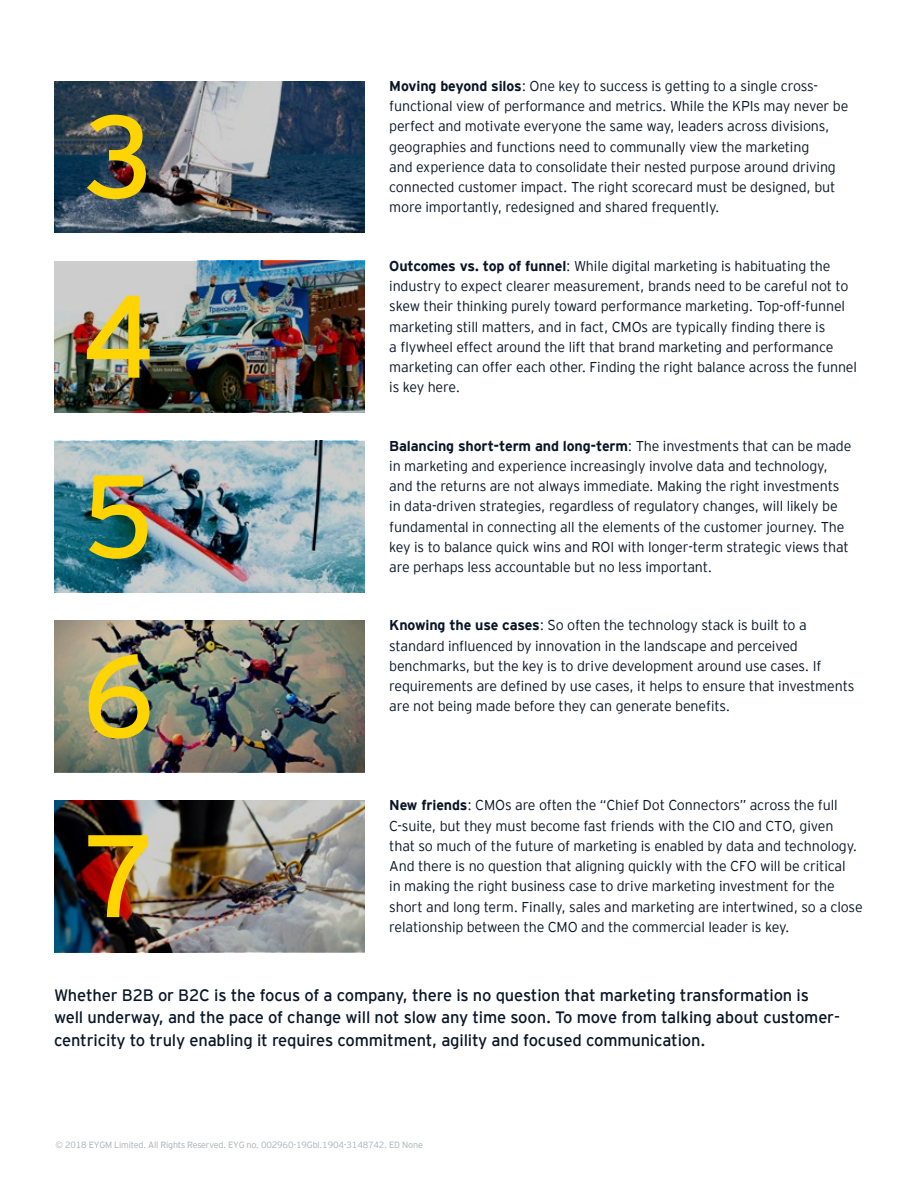
<style>
.page{position:relative;width:918px;height:1188px;background:#fff}
.page>*{position:absolute;margin:0;border:0;box-sizing:border-box;transform-origin:0 0}
.t1{font:117px/179.9px "EY Interstate";color:#ffd400}
.t2{font:16.5px/22.5px "EY Interstate";letter-spacing:-.01em;color:#0a1627}
.t3{font:300 14.25px/20.2px "EY Interstate";letter-spacing:-.01em;color:#0a1627}
.t4{font:300 9px "EY Interstate";letter-spacing:-.02em;color:#a7afb5}
.s1{font-weight:700}
</style>
<div class="page">
<img style="left:54px;top:81px;width:310px;height:152px">
<img style="left:54px;top:261px;width:310px;height:152px">
<img style="left:54px;top:441px;width:310px;height:151px">
<img style="left:54px;top:620px;width:310px;height:152px">
<img style="left:54px;top:800px;width:310px;height:152px">
<h1 class="t1" style="left:82px;top:60px;width:74px">3<br>4</h1>
<h1 class="t1" style="left:82px;top:419px;width:74px;text-align:justify">5<br>6<br>7</h1>
<p class="t3" style="left:389px;top:75px;width:461px"><span class="s1">Moving beyond silos</span>: One key to success is getting to a single cross&shy;functional view of performance and metrics. While the KPIs may never be perfect and motivate everyone the same way, leaders across divisions, geographies and functions need to communally view the marketing<br>and experience data to consolidate their nested purpose around driving connected customer impact. The right scorecard must be designed, but more importantly, redesigned and shared frequently.</p>
<p class="t3" style="left:389px;top:255px;width:469px"><span class="s1">Outcomes vs. top of funnel</span>: While digital marketing is habituating the industry to expect clearer measurement, brands need to be careful not to skew their thinking purely toward performance marketing. Top-off-funnel marketing still matters, and in fact, CMOs are typically finding there is<br>a flywheel effect around the lift that brand marketing and performance marketing can offer each other. Finding the right balance across the funnel is key here.</p>
<p class="t3" style="left:389px;top:435px;width:464px"><span class="s1">Balancing short-term and long-term</span>: The investments that can be made in marketing and experience increasingly involve data and technology, and the returns are not always immediate. Making the right investments in data-driven strategies, regardless of regulatory changes, will likely be fundamental in connecting all the elements of the customer journey. The key is to balance quick wins and ROI with longer-term strategic views that are perhaps less accountable but no less important.</p>
<p class="t3" style="left:389px;top:614px;width:467px"><span class="s1">Knowing the use cases</span>: So often the technology stack is built to a standard influenced by innovation in the landscape and perceived benchmarks, but the key is to drive development around use cases. If requirements are defined by use cases, it helps to ensure that investments are not being made before they can generate benefits.</p>
<p class="t3" style="left:389px;top:794px;width:475px"><span class="s1">New friends</span>: CMOs are often the “Chief Dot Connectors” across the full C-suite, but they must become fast friends with the CIO and CTO, given that so much of the future of marketing is enabled by data and technology.<br>And there is no question that aligning quickly with the CFO will be critical<br>in making the right business case to drive marketing investment for the short and long term. Finally, sales and marketing are intertwined, so a close relationship between the CMO and the commercial leader is key.</p>
<p class="t2" style="left:54px;top:983px;width:788px">Whether B2B or B2C is the focus of a company, there is no question that marketing transformation is well underway, and the pace of change will not slow any time soon. To move from talking about customer&shy;centricity to truly enabling it requires commitment, agility and focused communication.</p>
<p class="t4" style="left:56px;top:1138px;width:369px">© 2018 EYGM Limited. All Rights Reserved. EYG no. 002960-19Gbl.1904-3148742. ED None</p>
</div>
